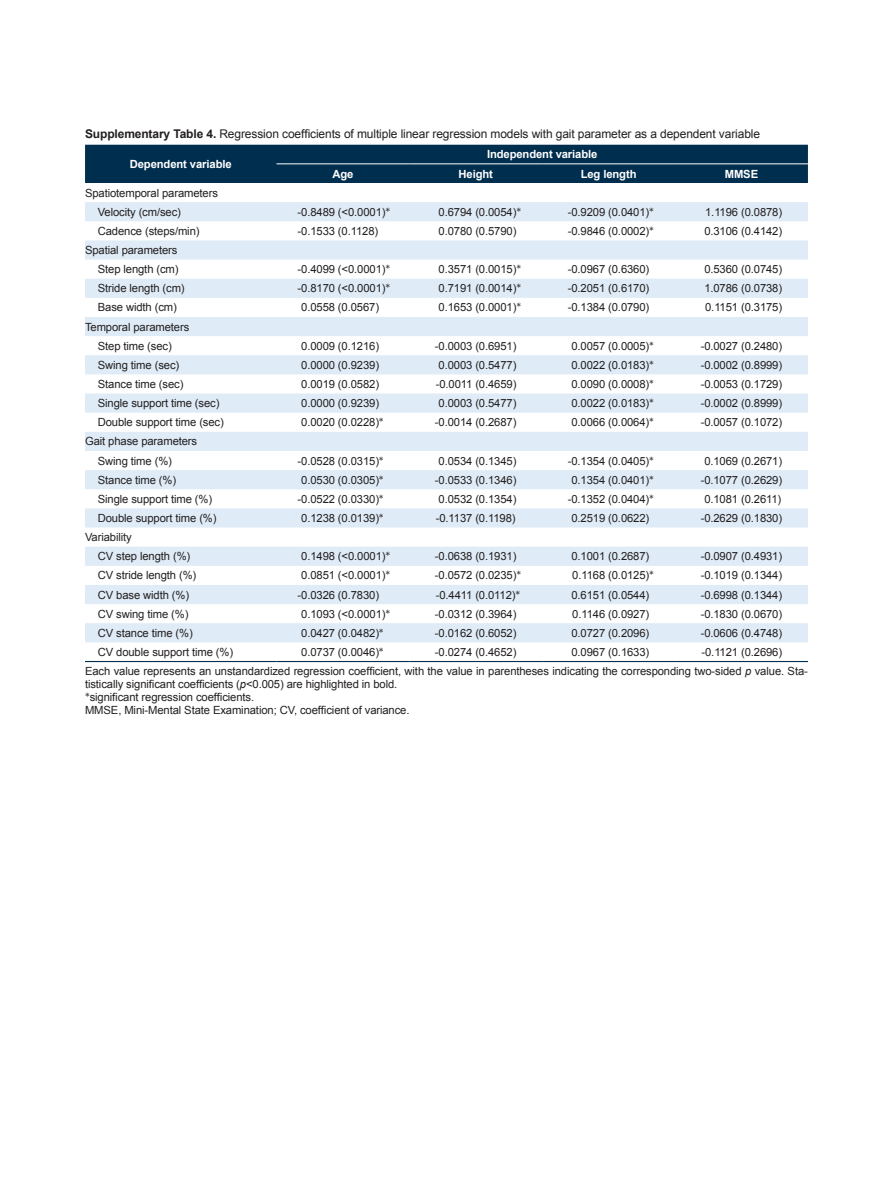
<style>
.page{position:relative;width:893px;height:1191px;background:#fff}
.page>*{position:absolute;margin:0;border:0;box-sizing:border-box;transform-origin:0 0}
.표제목{font:12px "Arial";letter-spacing:-.01em;color:#231f20}
.표본문{font:11.25px "Arial";letter-spacing:-.01em;color:#231f20}
.표설명{font:11.25px/12.8px "Arial";letter-spacing:-.01em;color:#231f20}
.표본문-2{font:700 11.25px "Arial";letter-spacing:-.01em;color:#fff}
.s1{font-weight:700}
.s2{font-family:"Century Gothic"}
.s3{font-style:italic}
</style>
<div class="page">
<div style="left:85px;top:145px;width:723px;height:38px;background:#002e4f"></div>
<svg style="left:85px;top:202px;width:723px;height:440px;fill:#e3edf7"></svg>
<hr style="left:85px;top:661px;width:191px;height:1px;background:#002e4f">
<hr style="left:276px;top:661px;width:133px;height:1px;background:#002e4f">
<hr style="left:409px;top:661px;width:133px;height:1px;background:#002e4f">
<hr style="left:542px;top:661px;width:133px;height:1px;background:#002e4f">
<hr style="left:675px;top:661px;width:133px;height:1px;background:#002e4f">
<hr style="left:276px;top:163px;width:133px;height:1px;background:#fff">
<hr style="left:409px;top:163px;width:133px;height:1px;background:#fff">
<hr style="left:542px;top:163px;width:133px;height:1px;background:#fff">
<hr style="left:675px;top:163px;width:133px;height:1px;background:#fff">
<p class="표제목" style="left:85px;top:126px;width:677px"><span class="s1">Supplementary Table 4.</span> Regression coefficients of multiple linear regression models with gait parameter as a dependent variable</p>
<p class="표본문-2" style="left:130px;top:156px;width:103px">Dependent variable</p>
<p class="표본문-2" style="left:487px;top:147px;width:112px">Independent variable</p>
<p class="표본문-2" style="left:332px;top:166px;width:23px">Age</p>
<p class="표본문-2" style="left:459px;top:166px;width:36px">Height</p>
<p class="표본문-2" style="left:581px;top:166px;width:57px">Leg length</p>
<p class="표본문-2" style="left:725px;top:166px;width:35px">MMSE</p>
<p class="표본문" style="left:85px;top:185px;width:134px">Spatiotemporal parameters</p>
<p class="표본문" style="left:98px;top:204px;width:85px">Velocity (cm/sec)</p>
<p class="표본문" style="left:298px;top:204px;width:94px">-0.8489 (&lt;0.0001)<span class="s2">*</span></p>
<p class="표본문" style="left:439px;top:204px;width:84px">0.6794 (0.0054)<span class="s2">*</span></p>
<p class="표본문" style="left:568px;top:204px;width:88px">-0.9209 (0.0401)<span class="s2">*</span></p>
<p class="표본문" style="left:705px;top:204px;width:79px">1.1196 (0.0878)</p>
<p class="표본문" style="left:98px;top:223px;width:103px">Cadence (steps/min)</p>
<p class="표본문" style="left:298px;top:223px;width:82px">-0.1533 (0.1128)</p>
<p class="표본문" style="left:439px;top:223px;width:79px">0.0780 (0.5790)</p>
<p class="표본문" style="left:568px;top:223px;width:88px">-0.9846 (0.0002)<span class="s2">*</span></p>
<p class="표본문" style="left:704px;top:223px;width:79px">0.3106 (0.4142)</p>
<p class="표본문" style="left:85px;top:243px;width:94px">Spatial parameters</p>
<p class="표본문" style="left:98px;top:262px;width:82px">Step length (cm)</p>
<p class="표본문" style="left:298px;top:262px;width:94px">-0.4099 (&lt;0.0001)<span class="s2">*</span></p>
<p class="표본문" style="left:439px;top:262px;width:84px">0.3571 (0.0015)<span class="s2">*</span></p>
<p class="표본문" style="left:568px;top:262px;width:83px">-0.0967 (0.6360)</p>
<p class="표본문" style="left:704px;top:262px;width:79px">0.5360 (0.0745)</p>
<p class="표본문" style="left:98px;top:281px;width:88px">Stride length (cm)</p>
<p class="표본문" style="left:298px;top:281px;width:94px">-0.8170 (&lt;0.0001)<span class="s2">*</span></p>
<p class="표본문" style="left:439px;top:281px;width:84px">0.7191 (0.0014)<span class="s2">*</span></p>
<p class="표본문" style="left:568px;top:281px;width:83px">-0.2051 (0.6170)</p>
<p class="표본문" style="left:704px;top:281px;width:79px">1.0786 (0.0738)</p>
<p class="표본문" style="left:98px;top:300px;width:81px">Base width (cm)</p>
<p class="표본문" style="left:301px;top:300px;width:79px">0.0558 (0.0567)</p>
<p class="표본문" style="left:439px;top:300px;width:84px">0.1653 (0.0001)<span class="s2">*</span></p>
<p class="표본문" style="left:568px;top:300px;width:83px">-0.1384 (0.0790)</p>
<p class="표본문" style="left:705px;top:300px;width:79px">0.1151 (0.3175)</p>
<p class="표본문" style="left:85px;top:319px;width:106px">Temporal parameters</p>
<p class="표본문" style="left:98px;top:338px;width:76px">Step time (sec)</p>
<p class="표본문" style="left:301px;top:338px;width:79px">0.0009 (0.1216)</p>
<p class="표본문" style="left:435px;top:338px;width:83px">-0.0003 (0.6951)</p>
<p class="표본문" style="left:571px;top:338px;width:84px">0.0057 (0.0005)<span class="s2">*</span></p>
<p class="표본문" style="left:701px;top:338px;width:83px">-0.0027 (0.2480)</p>
<p class="표본문" style="left:98px;top:357px;width:83px">Swing time (sec)</p>
<p class="표본문" style="left:301px;top:357px;width:79px">0.0000 (0.9239)</p>
<p class="표본문" style="left:439px;top:357px;width:79px">0.0003 (0.5477)</p>
<p class="표본문" style="left:571px;top:357px;width:84px">0.0022 (0.0183)<span class="s2">*</span></p>
<p class="표본문" style="left:701px;top:357px;width:83px">-0.0002 (0.8999)</p>
<p class="표본문" style="left:98px;top:377px;width:87px">Stance time (sec)</p>
<p class="표본문" style="left:301px;top:377px;width:79px">0.0019 (0.0582)</p>
<p class="표본문" style="left:436px;top:377px;width:82px">-0.0011 (0.4659)</p>
<p class="표본문" style="left:571px;top:377px;width:84px">0.0090 (0.0008)<span class="s2">*</span></p>
<p class="표본문" style="left:701px;top:377px;width:83px">-0.0053 (0.1729)</p>
<p class="표본문" style="left:98px;top:396px;width:123px">Single support time (sec)</p>
<p class="표본문" style="left:301px;top:396px;width:79px">0.0000 (0.9239)</p>
<p class="표본문" style="left:439px;top:396px;width:79px">0.0003 (0.5477)</p>
<p class="표본문" style="left:571px;top:396px;width:84px">0.0022 (0.0183)<span class="s2">*</span></p>
<p class="표본문" style="left:701px;top:396px;width:83px">-0.0002 (0.8999)</p>
<p class="표본문" style="left:98px;top:415px;width:128px">Double support time (sec)</p>
<p class="표본문" style="left:301px;top:415px;width:84px">0.0020 (0.0228)<span class="s2">*</span></p>
<p class="표본문" style="left:435px;top:415px;width:83px">-0.0014 (0.2687)</p>
<p class="표본문" style="left:571px;top:415px;width:84px">0.0066 (0.0064)<span class="s2">*</span></p>
<p class="표본문" style="left:701px;top:415px;width:83px">-0.0057 (0.1072)</p>
<p class="표본문" style="left:85px;top:434px;width:114px">Gait phase parameters</p>
<p class="표본문" style="left:98px;top:453px;width:76px">Swing time (%)</p>
<p class="표본문" style="left:298px;top:453px;width:88px">-0.0528 (0.0315)<span class="s2">*</span></p>
<p class="표본문" style="left:439px;top:453px;width:79px">0.0534 (0.1345)</p>
<p class="표본문" style="left:568px;top:453px;width:88px">-0.1354 (0.0405)<span class="s2">*</span></p>
<p class="표본문" style="left:704px;top:453px;width:79px">0.1069 (0.2671)</p>
<p class="표본문" style="left:98px;top:472px;width:80px">Stance time (%)</p>
<p class="표본문" style="left:301px;top:472px;width:84px">0.0530 (0.0305)<span class="s2">*</span></p>
<p class="표본문" style="left:435px;top:472px;width:83px">-0.0533 (0.1346)</p>
<p class="표본문" style="left:571px;top:472px;width:84px">0.1354 (0.0401)<span class="s2">*</span></p>
<p class="표본문" style="left:701px;top:472px;width:83px">-0.1077 (0.2629)</p>
<p class="표본문" style="left:98px;top:491px;width:116px">Single support time (%)</p>
<p class="표본문" style="left:298px;top:491px;width:88px">-0.0522 (0.0330)<span class="s2">*</span></p>
<p class="표본문" style="left:439px;top:491px;width:79px">0.0532 (0.1354)</p>
<p class="표본문" style="left:568px;top:491px;width:88px">-0.1352 (0.0404)<span class="s2">*</span></p>
<p class="표본문" style="left:704px;top:491px;width:79px">0.1081 (0.2611)</p>
<p class="표본문" style="left:98px;top:510px;width:120px">Double support time (%)</p>
<p class="표본문" style="left:301px;top:510px;width:84px">0.1238 (0.0139)<span class="s2">*</span></p>
<p class="표본문" style="left:436px;top:510px;width:81px">-0.1137 (0.1198)</p>
<p class="표본문" style="left:571px;top:510px;width:79px">0.2519 (0.0622)</p>
<p class="표본문" style="left:701px;top:510px;width:83px">-0.2629 (0.1830)</p>
<p class="표본문" style="left:85px;top:530px;width:48px">Variability</p>
<p class="표본문" style="left:98px;top:549px;width:94px">CV step length (%)</p>
<p class="표본문" style="left:301px;top:549px;width:90px">0.1498 (&lt;0.0001)<span class="s2">*</span></p>
<p class="표본문" style="left:435px;top:549px;width:83px">-0.0638 (0.1931)</p>
<p class="표본문" style="left:571px;top:549px;width:79px">0.1001 (0.2687)</p>
<p class="표본문" style="left:701px;top:549px;width:83px">-0.0907 (0.4931)</p>
<p class="표본문" style="left:98px;top:568px;width:100px">CV stride length (%)</p>
<p class="표본문" style="left:301px;top:568px;width:90px">0.0851 (&lt;0.0001)<span class="s2">*</span></p>
<p class="표본문" style="left:435px;top:568px;width:88px">-0.0572 (0.0235)<span class="s2">*</span></p>
<p class="표본문" style="left:572px;top:568px;width:83px">0.1168 (0.0125)<span class="s2">*</span></p>
<p class="표본문" style="left:701px;top:568px;width:83px">-0.1019 (0.1344)</p>
<p class="표본문" style="left:98px;top:587px;width:93px">CV base width (%)</p>
<p class="표본문" style="left:298px;top:587px;width:83px">-0.0326 (0.7830)</p>
<p class="표본문" style="left:436px;top:587px;width:86px">-0.4411 (0.0112)<span class="s2">*</span></p>
<p class="표본문" style="left:571px;top:587px;width:79px">0.6151 (0.0544)</p>
<p class="표본문" style="left:701px;top:587px;width:83px">-0.6998 (0.1344)</p>
<p class="표본문" style="left:98px;top:606px;width:92px">CV swing time (%)</p>
<p class="표본문" style="left:301px;top:606px;width:90px">0.1093 (&lt;0.0001)<span class="s2">*</span></p>
<p class="표본문" style="left:435px;top:606px;width:83px">-0.0312 (0.3964)</p>
<p class="표본문" style="left:572px;top:606px;width:79px">0.1146 (0.0927)</p>
<p class="표본문" style="left:701px;top:606px;width:83px">-0.1830 (0.0670)</p>
<p class="표본문" style="left:98px;top:625px;width:96px">CV stance time (%)</p>
<p class="표본문" style="left:301px;top:625px;width:84px">0.0427 (0.0482)<span class="s2">*</span></p>
<p class="표본문" style="left:435px;top:625px;width:83px">-0.0162 (0.6052)</p>
<p class="표본문" style="left:571px;top:625px;width:79px">0.0727 (0.2096)</p>
<p class="표본문" style="left:701px;top:625px;width:83px">-0.0606 (0.4748)</p>
<p class="표본문" style="left:98px;top:644px;width:137px">CV double support time (%)</p>
<p class="표본문" style="left:301px;top:644px;width:84px">0.0737 (0.0046)<span class="s2">*</span></p>
<p class="표본문" style="left:435px;top:644px;width:83px">-0.0274 (0.4652)</p>
<p class="표본문" style="left:571px;top:644px;width:79px">0.0967 (0.1633)</p>
<p class="표본문" style="left:701px;top:644px;width:82px">-0.1121 (0.2696)</p>
<p class="표설명" style="left:85px;top:665px;width:724px">Each value represents an unstandardized regression coefficient, with the value in parentheses indicating the corresponding two-sided <span class="s3">p</span> value. Sta&shy;tistically significant coefficients (<span class="s3">p</span>&lt;0.005) are highlighted in bold.</p>
<p class="표설명" style="left:85px;top:690px;width:171px"><span class="s2">*</span>significant regression coefficients.</p>
<p class="표설명" style="left:85px;top:703px;width:326px">MMSE, Mini-Mental State Examination; CV, coefficient of variance.</p>
</div>
